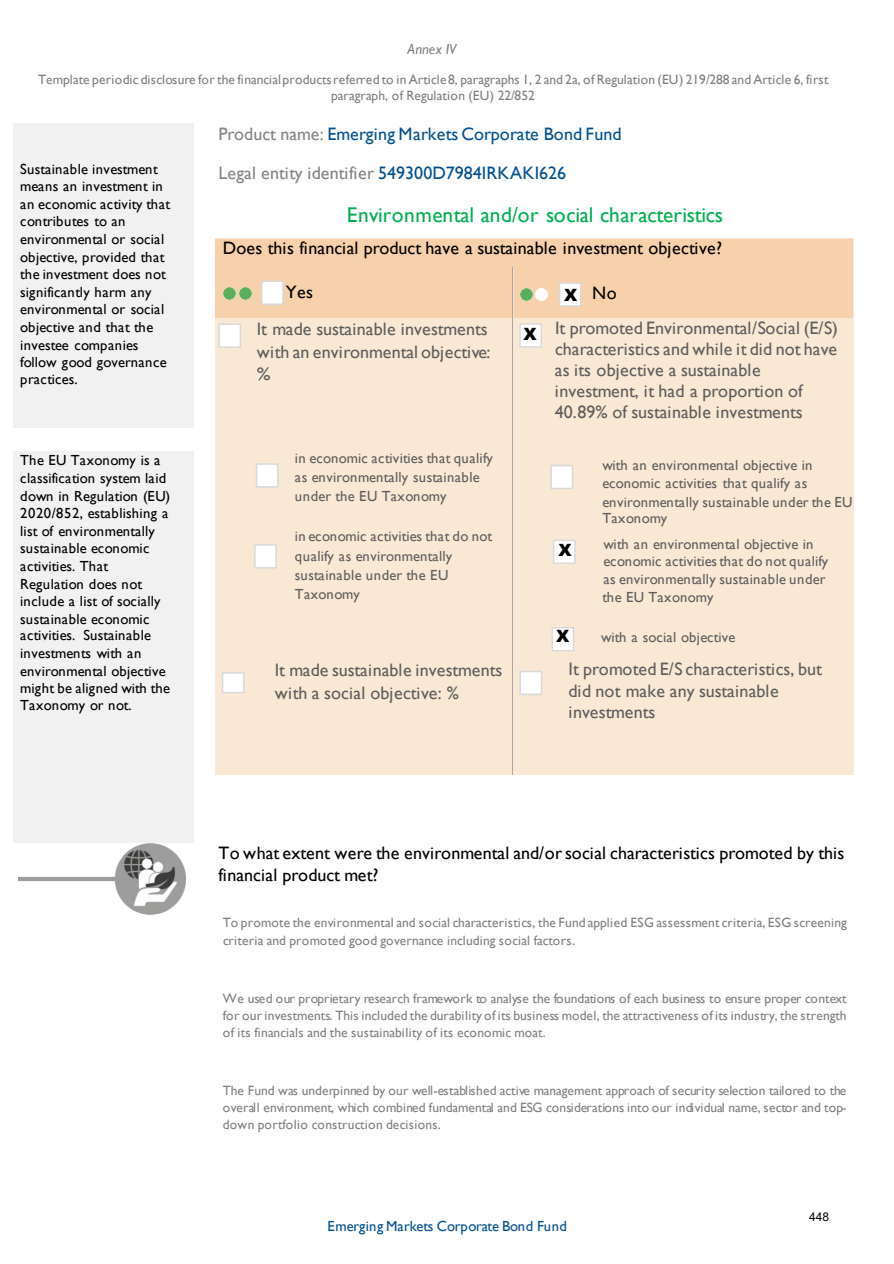
<style>
.page{position:relative;width:894px;height:1264px;background:#fff}
.page>*{position:absolute;margin:0;border:0;box-sizing:border-box;transform-origin:0 0}
.t1{font:21.3px "Gill Sans";letter-spacing:-.005em;color:#00af50}
.t2{font:18px/22.5px "Gill Sans";color:#5e5e5e}
.t3{font:18px/22.5px "Gill Sans";color:#000}
.t4{font:18px/39.5px "Gill Sans";color:#005092}
.t5{font:18px "Gill Sans";color:#5e5e5e;scale:1.14 1}
.t6{font:900 16.8px "Arial";color:#000}
.t7{font:14.7px/17.5px "Gill Sans";letter-spacing:.01em;color:#000}
.t8{font:14.7px/19.2px "Gill Sans";letter-spacing:.01em;color:#5e5e5e}
.t9{font:14.7px "Gill Sans";letter-spacing:-.01em;color:#005092}
.t10{font:italic 14.7px "Gill Sans";letter-spacing:-.01em;color:#808080}
.t11{font:13.5px/16.8px "Gill Sans";color:#808080;text-align:justify}
.t12{font:12px "Arial";color:#000}
.s1{color:#828486}
.s2{font-family:"Arial";font-weight:900;font-size:16.8px}
</style>
<div class="page">
<div style="left:215px;top:238px;width:638px;height:80px;background:#f6d1ac"></div>
<hr style="left:512px;top:268px;width:1px;height:50px;background:#a6a6a6">
<div style="left:215px;top:318px;width:297px;height:131px;background:#f9e8d4"></div>
<div style="left:513px;top:318px;width:340px;height:131px;background:#f9e8d4"></div>
<hr style="left:512px;top:318px;width:1px;height:131px;background:#a6a6a6">
<div style="left:215px;top:449px;width:297px;height:79px;background:#f9e8d4"></div>
<div style="left:513px;top:449px;width:340px;height:79px;background:#f9e8d4"></div>
<hr style="left:512px;top:449px;width:1px;height:79px;background:#a6a6a6">
<div style="left:215px;top:528px;width:297px;height:87px;background:#f9e8d4"></div>
<div style="left:513px;top:528px;width:340px;height:87px;background:#f9e8d4"></div>
<hr style="left:512px;top:528px;width:1px;height:87px;background:#a6a6a6">
<div style="left:215px;top:615px;width:297px;height:46px;background:#f9e8d4"></div>
<div style="left:513px;top:615px;width:340px;height:46px;background:#f9e8d4"></div>
<hr style="left:512px;top:615px;width:1px;height:46px;background:#a6a6a6">
<div style="left:215px;top:661px;width:297px;height:113px;background:#f9e8d4"></div>
<div style="left:513px;top:661px;width:340px;height:113px;background:#f9e8d4"></div>
<hr style="left:512px;top:661px;width:1px;height:113px;background:#a6a6a6">
<div style="left:520px;top:324px;width:21px;height:23px;background:#fff"></div>
<div style="left:519px;top:323px;width:23px;height:24px;border:2px solid #d9d9d9"></div>
<div style="left:551px;top:465px;width:21px;height:23px;background:#fff"></div>
<div style="left:550px;top:465px;width:23px;height:24px;border:2px solid #d9d9d9"></div>
<div style="left:553px;top:540px;width:21px;height:23px;background:#fff"></div>
<div style="left:552px;top:539px;width:23px;height:25px;border:2px solid #d9d9d9"></div>
<div style="left:552px;top:627px;width:21px;height:23px;background:#fff"></div>
<div style="left:551px;top:627px;width:23px;height:24px;border:2px solid #d9d9d9"></div>
<div style="left:222px;top:673px;width:22px;height:19px;background:#fff"></div>
<div style="left:222px;top:672px;width:22px;height:21px;border:2px solid #d9d9d9"></div>
<div style="left:219px;top:324px;width:21px;height:23px;background:#fff"></div>
<div style="left:218px;top:323px;width:23px;height:25px;border:2px solid #d9d9d9"></div>
<div style="left:256px;top:464px;width:22px;height:23px;background:#fff"></div>
<div style="left:256px;top:463px;width:22px;height:24px;border:2px solid #d9d9d9"></div>
<div style="left:255px;top:545px;width:21px;height:23px;background:#fff"></div>
<div style="left:254px;top:544px;width:23px;height:24px;border:2px solid #d9d9d9"></div>
<div style="left:520px;top:671px;width:21px;height:23px;background:#fff"></div>
<div style="left:519px;top:670px;width:23px;height:25px;border:2px solid #d9d9d9"></div>
<div style="left:262px;top:281px;width:21px;height:23px;background:#fff"></div>
<div style="left:261px;top:280px;width:23px;height:25px;border:2px solid #d9d9d9"></div>
<svg style="left:223px;top:287px;width:28px;height:12px"></svg>
<svg style="left:520px;top:289px;width:27px;height:12px"></svg>
<div style="left:559px;top:283px;width:21px;height:23px;background:#fff"></div>
<div style="left:558px;top:282px;width:23px;height:25px;border:2px solid #d9d9d9"></div>
<img style="left:19px;top:843px;width:166px;height:71px">
<div style="left:13px;top:451px;width:181px;height:391px;background:#f1f1f1"></div>
<div style="left:13px;top:123px;width:181px;height:305px;background:#f1f1f1"></div>
<p class="t10" style="left:407px;top:40px;width:51px">Annex IV</p>
<p class="t11" style="left:38px;top:72px;width:791px;line-height:15.8px;text-align:center">Template periodic disclosure for the financial products referred to in Article 8, paragraphs 1, 2 and 2a, of Regulation (EU) 219/288 and Article 6, first paragraph, of Regulation (EU) 22/852</p>
<p class="t4" style="left:218px;top:114px;width:404px"><span class="s1">Product name:</span> Emerging Markets Corporate Bond Fund<br><span class="s1">Legal entity identifier</span> 549300D7984IRKAKI626</p>
<p class="t1" style="left:346px;top:202px;width:378px">Environmental and/or social characteristics</p>
<p class="t3" style="left:223px;top:237px;width:500px">Does this financial product have a sustainable investment objective?</p>
<p class="t3" style="left:286px;top:281px;width:29px">Yes</p>
<p class="t3" style="left:564px;top:282px;width:54px"><span class="s2">X</span> No</p>
<p class="t2" style="left:256px;top:318px;width:235px">It made sustainable investments with an environmental objective:</p>
<p class="t5" style="left:256px;top:364px;width:14px">%</p>
<p class="t7" style="left:20px;top:161px;width:152px">Sustainable investment means an investment in an economic activity that contributes to an environmental or social objective, provided that the investment does not significantly harm any environmental or social objective and that the investee companies follow good governance practices.</p>
<p class="t2" style="left:523px;top:318px;width:316px;line-height:20.2px;text-align:right"><sub>X</sub> It promoted Environmental/Social (E/S) characteristics and while it did not have</p>
<p class="t2" style="left:554px;top:360px;width:249px;line-height:20.9px">as its objective a sustainable investment, it had a proportion of<br>40.89% of sustainable investments</p>
<p class="t7" style="left:20px;top:451px;width:151px">The EU Taxonomy is a classification system laid down in Regulation (EU)<br>2020/852, establishing a list of environmentally sustainable economic activities. That<br>Regulation does not include a list of socially sustainable economic activities. Sustainable investments with an environmental objective might be aligned with the<br>Taxonomy or not.</p>
<p class="t8" style="left:295px;top:448px;width:199px">in economic activities that qualify as environmentally sustainable under the EU Taxonomy</p>
<p class="t8" style="left:295px;top:527px;width:199px">in economic activities that do not qualify as environmentally sustainable under the EU<br>Taxonomy</p>
<p class="t8" style="left:602px;top:457px;width:251px;line-height:17.7px">with an environmental objective in economic activities that qualify as environmentally sustainable under the EU<br>Taxonomy</p>
<p class="t6" style="left:558px;top:538px;width:15px">X</p>
<p class="t8" style="left:603px;top:536px;width:226px;line-height:17px">with an environmental objective in economic activitiesthat do not qualify</p>
<p class="t8" style="left:602px;top:570px;width:224px;line-height:18px">as environmentally sustainable under the EU Taxonomy</p>
<p class="t6" style="left:556px;top:623px;width:15px">X</p>
<p class="t8" style="left:601px;top:627px;width:136px">with a social objective</p>
<p class="t2" style="left:274px;top:659px;width:229px">It made sustainable investments with a social objective: %</p>
<p class="t2" style="left:568px;top:659px;width:255px;line-height:21.3px">It promoted E/S characteristics, but did not make any sustainable investments</p>
<p class="t3" style="left:218px;top:841px;width:627px">To what extent were the environmental and/or social characteristics promoted by this financial product met?</p>
<p class="t11" style="left:223px;top:914px;width:625px;line-height:18px">To promote the environmental and social characteristics, the Fund applied ESG assessment criteria, ESG screening criteria and promoted good governance including social factors.</p>
<p class="t11" style="left:223px;top:990px;width:625px">We used our proprietary research framework to analyse the foundations of each business to ensure proper context for our investments. This included the durability of its business model, the attractiveness of its industry, the strength of its financials and the sustainability of its economic moat.</p>
<p class="t11" style="left:223px;top:1082px;width:625px">The Fund was underpinned by our well-established active management approach of security selection tailored to the overall environment, which combined fundamental and ESG considerations into our individual name, sector and top&shy;down portfolio construction decisions.</p>
<p class="t9" style="left:327px;top:1217px;width:241px">Emerging Markets Corporate Bond Fund</p>
<p class="t12" style="left:808px;top:1208px;width:22px">448</p>
</div>
